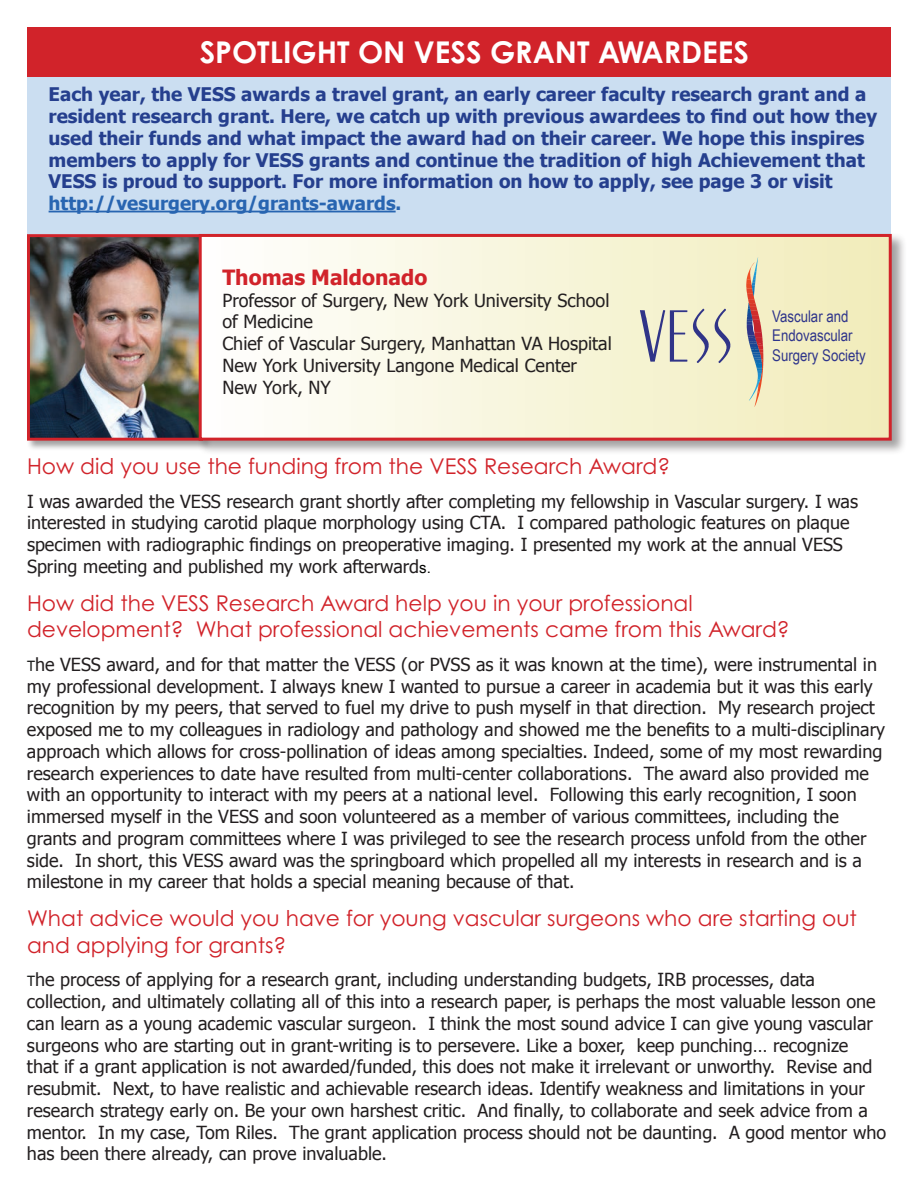
<style>
.page{position:relative;width:918px;height:1188px;background:#fff}
.page>*{position:absolute;margin:0;border:0;box-sizing:border-box;transform-origin:0 0}
.t1{font:700 30px "Century Gothic Pro";color:#fff}
.t2{font:21.75px/26.1px "Century Gothic Pro";color:#d1232a}
.t3{font:700 21px "Tahoma";color:#d1232a}
.t4{font:700 18.75px/21.8px "Tahoma";color:#253f8e}
.t5{font:700 18.75px "Tahoma";color:#2865b1}
.t6{font:18px/21.8px "Tahoma";color:#231f20}
.t7{font:16.2px/19.4px "Arial Narrow";color:#2f358b}
.s1{font-family:"Arial";font-size:15px;color:#040503}
.s2{font-family:"Calibri";font-size:16.5px;color:#1e1f1e}
</style>
<div class="page">
<div style="left:27px;top:27px;width:864px;height:240px;background:#cbdef1"></div>
<div style="left:27px;top:27px;width:864px;height:49px;background:#d1232a"></div>
<hr style="left:49px;top:211px;width:347px;height:1px;background:#2865b1">
<div style="left:26px;top:233px;width:188px;height:219px;background:#231f20;opacity:.42"></div>
<img style="left:31px;top:238px;width:166px;height:199px">
<div style="left:27px;top:234px;width:176px;height:207px;border:3px solid #d1232a"></div>
<div style="left:197px;top:232px;width:710px;height:223px;background:#231f20;opacity:.42"></div>
<div style="left:200px;top:235px;width:690px;height:204px;background:linear-gradient(to right,#fefefe,#f1ecb9)"></div>
<div style="left:199px;top:234px;width:693px;height:207px;border:3px solid #d1232a"></div>
<svg style="left:640px;top:309px;width:91px;height:54px;background:#cac8be"></svg>
<svg style="left:746px;top:257px;width:18px;height:150px;background:#c4ada0"></svg>
<h1 class="t1" style="left:200px;top:34px;width:551px">SPOTLIGHT ON VESS GRANT AWARDEES</h1>
<p class="t4" style="left:49px;top:83px;width:830px">Each year, the VESS awards a travel grant, an early career faculty research grant and a resident research grant. Here, we catch up with previous awardees to find out how they used their funds and what impact the award had on their career. We hope this inspires members to apply for VESS grants and continue the tradition of high Achievement that VESS is proud to support. For more information on how to apply, see page 3 or visit</p>
<p class="t5" style="left:49px;top:190px;width:354px">http://vesurgery.org/grants-awards.</p>
<p class="t3" style="left:222px;top:262px;width:206px">Thomas Maldonado</p>
<p class="t6" style="left:222px;top:288px;width:391px">Professor of Surgery, New York University School of Medicine<br>Chief of Vascular Surgery, Manhattan VA Hospital New York University Langone Medical Center New York, NY</p>
<p class="t7" style="left:772px;top:306px;width:95px">Vascular and<br>Endovascular<br>Surgery Society</p>
<p class="t2" style="left:27px;top:453px;width:645px">How did you use the funding from the VESS Research Award?</p>
<p class="t6" style="left:27px;top:489px;width:833px">I was awarded the VESS research grant shortly after completing my fellowship in Vascular surgery. I was interested in studying carotid plaque morphology using CTA. I compared pathologic features on plaque specimen with radiographic findings on preoperative imaging. I presented my work at the annual VESS Spring meeting and published my work afterward<span class="s1">s.</span></p>
<p class="t2" style="left:27px;top:590px;width:764px">How did the VESS Research Award help you in your professional development? What professional achievements came from this Award?</p>
<p class="t6" style="left:27px;top:653px;width:860px"><span class="s2">T</span>he VESS award, and for that matter the VESS (or PVSS as it was known at the time), were instrumental in my professional development. I always knew I wanted to pursue a career in academia but it was this early recognition by my peers, that served to fuel my drive to push myself in that direction. My research project exposed me to my colleagues in radiology and pathology and showed me the benefits to a multi-disciplinary approach which allows for cross-pollination of ideas among specialties. Indeed, some of my most rewarding research experiences to date have resulted from multi-center collaborations. The award also provided me with an opportunity to interact with my peers at a national level. Following this early recognition, I soon immersed myself in the VESS and soon volunteered as a member of various committees, including the grants and program committees where I was privileged to see the research process unfold from the other side. In short, this VESS award was the springboard which propelled all my interests in research and is a milestone in my career that holds a special meaning because of that.</p>
<p class="t2" style="left:27px;top:905px;width:832px">What advice would you have for young vascular surgeons who are starting out and applying for grants?</p>
<p class="t6" style="left:27px;top:968px;width:861px"><span class="s2">T</span>he process of applying for a research grant, including understanding budgets, IRB processes, data collection, and ultimately collating all of this into a research paper, is perhaps the most valuable lesson one can learn as a young academic vascular surgeon. I think the most sound advice I can give young vascular surgeons who are starting out in grant-writing is to persevere. Like a boxer, keep punching… recognize<br>that if a grant application is not awarded/funded, this does not make it irrelevant or unworthy. Revise and resubmit. Next, to have realistic and achievable research ideas. Identify weakness and limitations in your research strategy early on. Be your own harshest critic. And finally, to collaborate and seek advice from a mentor. In my case, Tom Riles. The grant application process should not be daunting. A good mentor who has been there already, can prove invaluable.</p>
</div>
